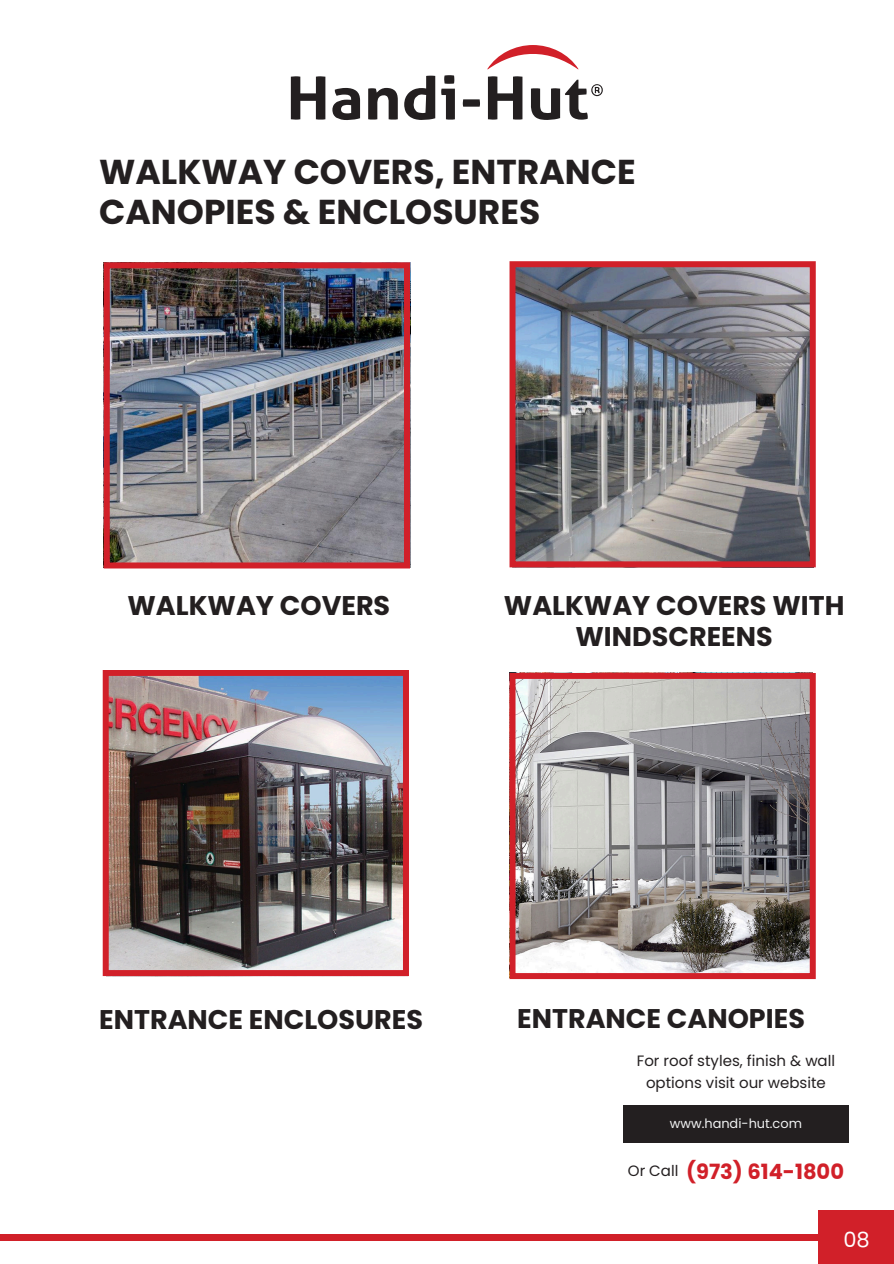
<style>
.page{position:relative;width:894px;height:1264px;background:#fff}
.page>*{position:absolute;margin:0;border:0;box-sizing:border-box;transform-origin:0 0}
.t1{font:700 34.5px/40.5px "Poppins";color:#231f20}
.t2{font:700 27px/31.5px "Poppins";color:#231f20;text-align:center}
.t3{font:700 21px "Poppins";color:#d12029}
.t4{font:21px "Poppins";color:#fff}
.t5{font:15px "Poppins";color:#231f20}
.t6{font:12.9px "Poppins";color:#f1f2f2}
</style>
<div class="page">
<svg style="left:509px;top:673px;width:306px;height:306px;background:#a09191"></svg>
<img style="left:104px;top:262px;width:306px;height:306px">
<img style="left:103px;top:670px;width:306px;height:306px">
<svg style="left:487px;top:45px;width:91px;height:24px"></svg>
<svg style="left:291px;top:76px;width:34px;height:44px"></svg>
<svg style="left:332px;top:88px;width:28px;height:32px"></svg>
<svg style="left:368px;top:88px;width:29px;height:32px"></svg>
<svg style="left:404px;top:76px;width:31px;height:44px"></svg>
<svg style="left:441px;top:75px;width:14px;height:45px"></svg>
<svg style="left:462px;top:99px;width:18px;height:8px"></svg>
<svg style="left:488px;top:76px;width:34px;height:44px"></svg>
<svg style="left:530px;top:80px;width:72px;height:40px"></svg>
<div style="left:623px;top:1104px;width:225px;height:38px;background:#231f20"></div>
<div style="left:0;top:1234px;width:818px;height:6px;background:#d12029"></div>
<div style="left:818px;top:1210px;width:75px;height:53px;background:#d12029"></div>
<img style="left:509px;top:261px;width:306px;height:306px">
<h2 class="t1" style="left:99px;top:151px;width:538px">WALKWAY COVERS, ENTRANCE<br>CANOPIES &amp; ENCLOSURES</h2>
<p class="t2" style="left:127px;top:590px;width:264px">WALKWAY COVERS</p>
<h1 class="t2" style="left:503px;top:589px;width:342px">WALKWAY COVERS WITH<br>WINDSCREENS</h1>
<p class="t2" style="left:99px;top:1003px;width:325px">ENTRANCE ENCLOSURES</p>
<p class="t2" style="left:517px;top:1003px;width:289px">ENTRANCE CANOPIES</p>
<p class="t5" style="left:636px;top:1049px;width:200px">For roof styles, finish &amp; wall</p>
<p class="t5" style="left:645px;top:1072px;width:181px">options visit our website</p>
<p class="t6" style="left:669px;top:1114px;width:133px">www.handi-hut.com</p>
<p class="t3" style="left:686px;top:1157px;width:159px">(973) 614-1800</p>
<h2 class="t5" style="left:627px;top:1159px;width:52px">Or Call</h2>
<h2 class="t4" style="left:843px;top:1224px;width:28px">08</h2>
</div>
